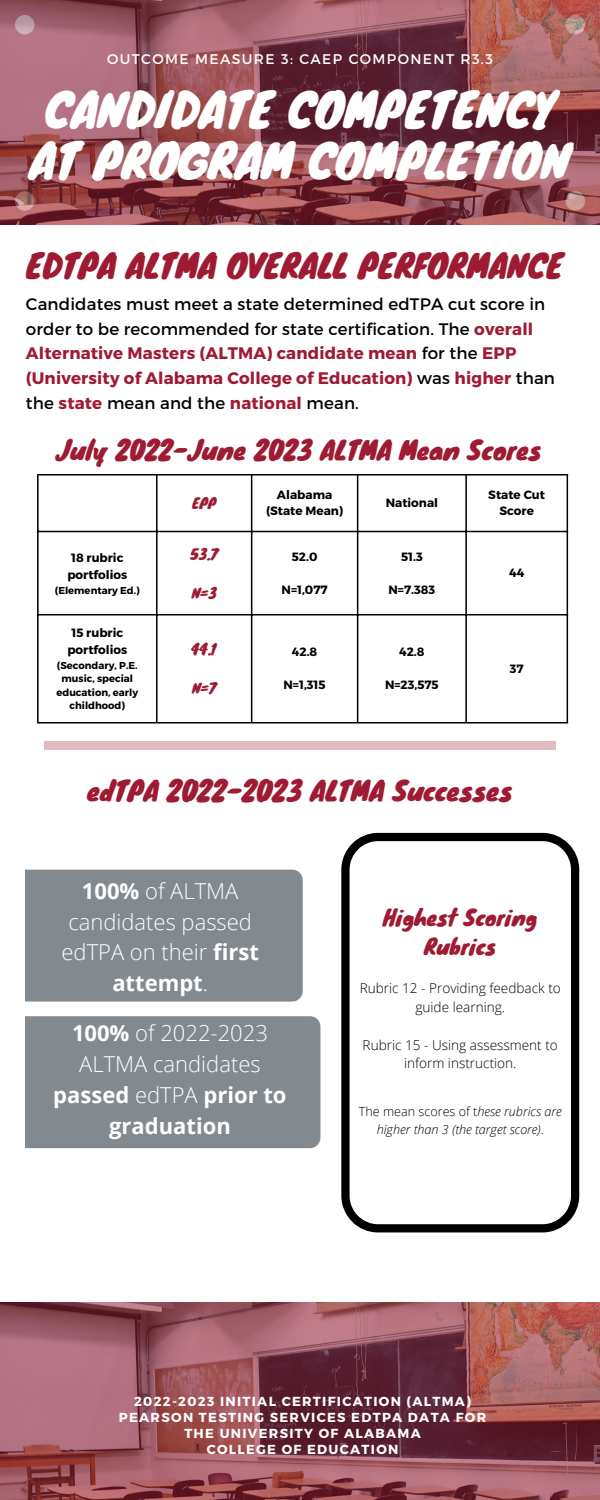
<style>
.page{position:relative;width:600px;height:1500px;background:#fff}
.page>*{position:absolute;margin:0;border:0;box-sizing:border-box;transform-origin:0 0}
.t1{font:46.5px/51px "Knewave";color:#fff;text-align:center}
.t2{font:32.3px "Knewave";color:#9e1b32}
.t3{font:26.5px "Knewave";color:#9e1b32}
.t4{font:25.5px "Knewave";color:#9e1b32}
.t5{font:300 22px/30.8px "Open Sans";color:#fff;text-align:center}
.t6{font:21.4px/29.2px "Knewave";color:#9e1b32;text-align:center}
.t7{font:16.7px/24.8px "Montserrat";letter-spacing:.01em;color:#000}
.t8{font:14px "Montserrat";letter-spacing:.1em;color:#fff}
.t9{font:14px "Knewave";color:#9e1b32}
.t10{font:300 13.6px/18.8px "Open Sans";color:#000;text-align:center}
.t11{font:700 13.1px/15.8px "Montserrat";letter-spacing:.1em;color:#fff;text-align:center}
.t12{font:italic 300 12.6px/17.2px "Open Sans";color:#000;text-align:center}
.t13{font:700 12px/16.5px "Montserrat";color:#000;text-align:center}
.t14{font:700 10px/13.5px "Montserrat";color:#000;text-align:center}
.s1{font-weight:700;color:#9e1b32}
.s2{font-weight:700}
.s3{font-style:normal}
</style>
<div class="page">
<img style="left:0;top:0;width:600px;height:225px">
<img style="left:0;top:1302px;width:599px;height:198px">
<hr style="left:37px;top:476px;width:2px;height:246px;background:#000">
<hr style="left:156px;top:476px;width:2px;height:246px;background:#000">
<hr style="left:251px;top:476px;width:1px;height:246px;background:#000">
<hr style="left:357px;top:476px;width:1px;height:246px;background:#000">
<hr style="left:465px;top:476px;width:2px;height:246px;background:#000">
<hr style="left:567px;top:476px;width:1px;height:246px;background:#000">
<hr style="left:37px;top:474px;width:531px;height:2px;background:#000">
<hr style="left:37px;top:531px;width:531px;height:1px;background:#000">
<hr style="left:37px;top:614px;width:531px;height:2px;background:#000">
<hr style="left:37px;top:722px;width:531px;height:2px;background:#000">
<div style="left:44px;top:741px;width:512px;height:9px;background:#e2bbc1"></div>
<div style="left:25px;top:870px;width:278px;height:132px;background:#828a8f"></div>
<div style="left:25px;top:1016px;width:295px;height:132px;background:#828a8f"></div>
<svg style="left:341px;top:833px;width:238px;height:399px"></svg>
<p class="t8" style="left:107px;top:50px;width:387px">OUTCOME MEASURE 3: CAEP COMPONENT R3.3</p>
<p class="t1" style="left:30px;top:82px;width:542px">CANDIDATE COMPETENCY<br>AT PROGRAM COMPLETION</p>
<p class="t2" style="left:26px;top:239px;width:539px">EDTPA ALTMA OVERALL PERFORMANCE</p>
<p class="t7" style="left:26px;top:291px;width:531px">Candidates must meet a state determined edTPA cut score in order to be recommended for state certification. The <span class="s1">overall Alternative Masters (ALTMA) candidate mean</span> for the <span class="s1">EPP (University of Alabama College of Education)</span> was <span class="s1">higher</span> than the <span class="s1">state</span> mean and the <span class="s1">national</span> mean.</p>
<p class="t4" style="left:56px;top:429px;width:487px">July 2022-June 2023 ALTMA Mean Scores</p>
<p class="t13" style="left:67px;top:549px;width:61px">18 rubric portfolios</p>
<p class="t14" style="left:55px;top:583px;width:86px">(Elementary Ed.)</p>
<p class="t13" style="left:67px;top:624px;width:61px">15 rubric portfolios</p>
<p class="t14" style="left:56px;top:658px;width:83px">(Secondary, P.E. music, special education, early childhood)</p>
<p class="t9" style="left:192px;top:491px;width:26px">EPP</p>
<h2 class="t9" style="left:190px;top:542px;width:29px">53.7</h2>
<h5 class="t9" style="left:192px;top:581px;width:27px">N=3</h5>
<p class="t9" style="left:192px;top:637px;width:27px">44.1</p>
<p class="t9" style="left:192px;top:676px;width:26px">N=7</p>
<p class="t13" style="left:277px;top:486px;width:57px">Alabama</p>
<p class="t13" style="left:266px;top:502px;width:79px">(State Mean)</p>
<h3 class="t13" style="left:292px;top:548px;width:27px">52.0</h3>
<p class="t13" style="left:282px;top:581px;width:48px">N=1,077</p>
<p class="t13" style="left:292px;top:643px;width:27px">42.8</p>
<p class="t13" style="left:284px;top:676px;width:44px">N=1,315</p>
<p class="t13" style="left:386px;top:494px;width:54px">National</p>
<h1 class="t13" style="left:488px;top:486px;width:58px">State Cut<br>Score</h1>
<p class="t13" style="left:401px;top:548px;width:23px">51.3</p>
<p class="t13" style="left:389px;top:581px;width:48px">N=7.383</p>
<p class="t13" style="left:399px;top:643px;width:27px">42.8</p>
<p class="t13" style="left:385px;top:676px;width:55px">N=23,575</p>
<p class="t13" style="left:509px;top:564px;width:17px">44</p>
<p class="t13" style="left:510px;top:659px;width:15px">37</p>
<p class="t3" style="left:87px;top:769px;width:427px">edTPA 2022-2023 ALTMA Successes</p>
<p class="t5" style="left:62px;top:875px;width:199px"><span class="s2">100%</span> of ALTMA candidates passed edTPA on their <span class="s2">first attempt</span>.</p>
<p class="t5" style="left:53px;top:1018px;width:235px"><span class="s2">100%</span> of 2022-2023<br>ALTMA candidates <span class="s2">passed</span> edTPA <span class="s2">prior to graduation</span></p>
<p class="t6" style="left:383px;top:902px;width:155px">Highest Scoring<br>Rubrics</p>
<h3 class="t10" style="left:360px;top:979px;width:203px">Rubric 12 - Providing feedback to guide learning.</h3>
<h4 class="t10" style="left:363px;top:1035px;width:197px">Rubric 15 - Using assessment to inform instruction.</h4>
<p class="t12" style="left:359px;top:1103px;width:205px"><span class="s3">The mean scores of t</span>hese rubrics are higher than 3 (the target score)<span class="s3">.</span></p>
<p class="t11" style="left:119px;top:1393px;width:369px">2022-2023 INITIAL CERTIFICATION (ALTMA)<br>PEARSON TESTING SERVICES EDTPA DATA FOR<br>THE UNIVERSITY OF ALABAMA<br>COLLEGE OF EDUCATION</p>
</div>
